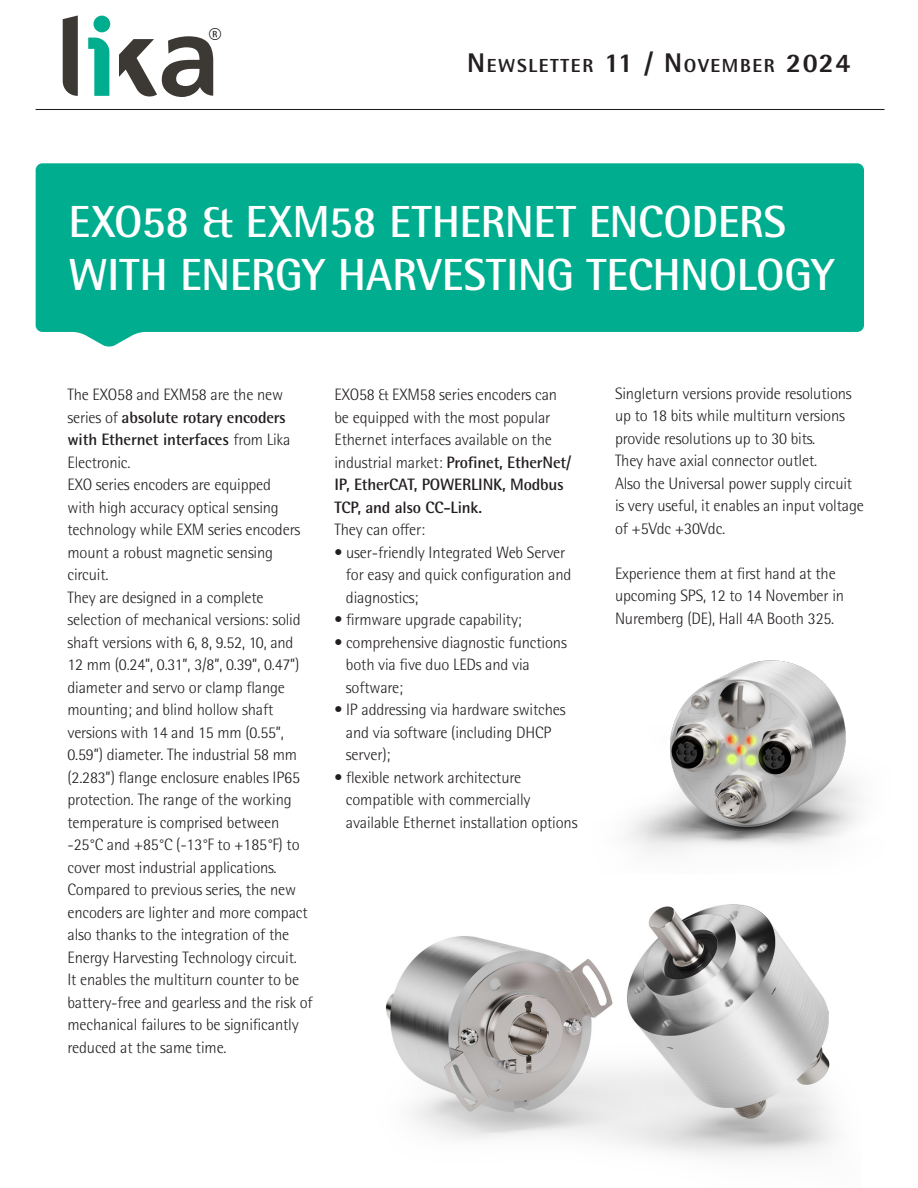
<style>
.page{position:relative;width:918px;height:1188px;background:#fff}
.page>*{position:absolute;margin:0;border:0;box-sizing:border-box;transform-origin:0 0}
.Headline{font:700 45px/52.5px "Rotis Semi Sans Pro";letter-spacing:-.01em;color:#fff}
.t1{font:800 18.9px "Rotis Semi Sans Pro";letter-spacing:.085em;color:#231f20}
.t2{font:300 16.5px/22.5px "Rotis Semi Sans Pro";letter-spacing:-.01em;color:#231f20}
.t3{font:15px "Rotis Circle";color:#231f20}
.s1{font-size:27px}
.s2{font-weight:700}
</style>
<div class="page">
<svg style="left:36px;top:163px;width:828px;height:184px;background:#14b397"></svg>
<hr style="left:36px;top:109px;width:849px;height:1px;background:#231f20">
<svg style="left:63px;top:15px;width:15px;height:81px"></svg>
<div style="left:93px;top:16px;width:17px;height:16px;background:#00ad8e;border-radius:50%"></div>
<svg style="left:119px;top:36px;width:94px;height:61px"></svg>
<svg style="left:88px;top:38px;width:21px;height:58px"></svg>
<img style="left:627px;top:660px;width:233px;height:193px">
<img style="left:385px;top:904px;width:451px;height:253px">
<p class="t3" style="left:209px;top:26px;width:14px">R</p>
<p class="t1" style="left:467px;top:54px;width:385px"><span class="s1">N</span>EWSLETTER <span class="s1">11 / N</span>OVEMBER <span class="s1">2024</span></p>
<p class="Headline" style="left:69px;top:196px;width:767px">EXO58 &amp; EXM58 ETHERNET ENCODERS<br>WITH ENERGY HARVESTING TECHNOLOGY</p>
<p class="t2" style="left:68px;top:384px;width:224px">The EXO58 and EXM58 are the new series of <span class="s2">absolute rotary encoders with Ethernet interfaces</span> from Lika<br>Electronic.</p>
<p class="t2" style="left:68px;top:474px;width:234px">EXO series encoders are equipped with high accuracy optical sensing technology while EXM series encoders mount a robust magnetic sensing circuit.</p>
<p class="t2" style="left:68px;top:586px;width:235px">They are designed in a complete selection of mechanical versions: solid shaft versions with 6, 8, 9.52, 10, and 12 mm (0.24”, 0.31”, 3/8”, 0.39”, 0.47”) diameter and servo or clamp flange mounting; and blind hollow shaft versions with 14 and 15 mm (0.55”, 0.59”) diameter. The industrial 58 mm (2.283”) flange enclosure enables IP65 protection. The range of the working temperature is comprised between -25°C and +85°C (-13°F to +185°F) to cover most industrial applications.</p>
<p class="t2" style="left:68px;top:879px;width:247px">Compared to previous series, the new encoders are lighter and more compact also thanks to the integration of the Energy Harvesting Technology circuit.<br>It enables the multiturn counter to be battery-free and gearless and the risk of mechanical failures to be significantly reduced at the same time.</p>
<p class="t2" style="left:334px;top:384px;width:238px">EXO58 &amp; EXM58 series encoders can be equipped with the most popular Ethernet interfaces available on the industrial market: <span class="s2">Profinet, EtherNet/ IP, EtherCAT, POWERLINK, Modbus TCP, and also CC-Link.</span></p>
<p class="t2" style="left:334px;top:519px;width:92px">They can offer:</p>
<p class="t2" style="left:334px;top:541px;width:232px">• user-friendly Integrated Web Server</p>
<p class="t2" style="left:346px;top:564px;width:227px">for easy and quick configuration and</p>
<p class="t2" style="left:346px;top:586px;width:74px">diagnostics;</p>
<p class="t2" style="left:334px;top:609px;width:189px">• firmware upgrade capability;</p>
<p class="t2" style="left:334px;top:631px;width:234px">• comprehensive diagnostic functions</p>
<p class="t2" style="left:346px;top:654px;width:185px">both via five duo LEDs and via</p>
<p class="t2" style="left:346px;top:676px;width:59px">software;</p>
<p class="t2" style="left:334px;top:699px;width:233px">• IP addressing via hardware switches</p>
<p class="t2" style="left:346px;top:721px;width:207px">and via software (including DHCP</p>
<p class="t2" style="left:346px;top:744px;width:46px">server);</p>
<p class="t2" style="left:334px;top:766px;width:188px">• flexible network architecture</p>
<p class="t2" style="left:346px;top:789px;width:186px">compatible with commercially</p>
<p class="t2" style="left:346px;top:811px;width:233px">available Ethernet installation options</p>
<p class="t2" style="left:615px;top:382px;width:238px">Singleturn versions provide resolutions up to 18 bits while multiturn versions provide resolutions up to 30 bits.</p>
<p class="t2" style="left:615px;top:450px;width:204px">They have axial connector outlet.</p>
<p class="t2" style="left:615px;top:472px;width:250px">Also the Universal power supply circuit is very useful, it enables an input voltage of +5Vdc +30Vdc.</p>
<p class="t2" style="left:615px;top:562px;width:231px">Experience them at first hand at the upcoming SPS, 12 to 14 November in<br>Nuremberg (DE), Hall 4A Booth 325.</p>
</div>
